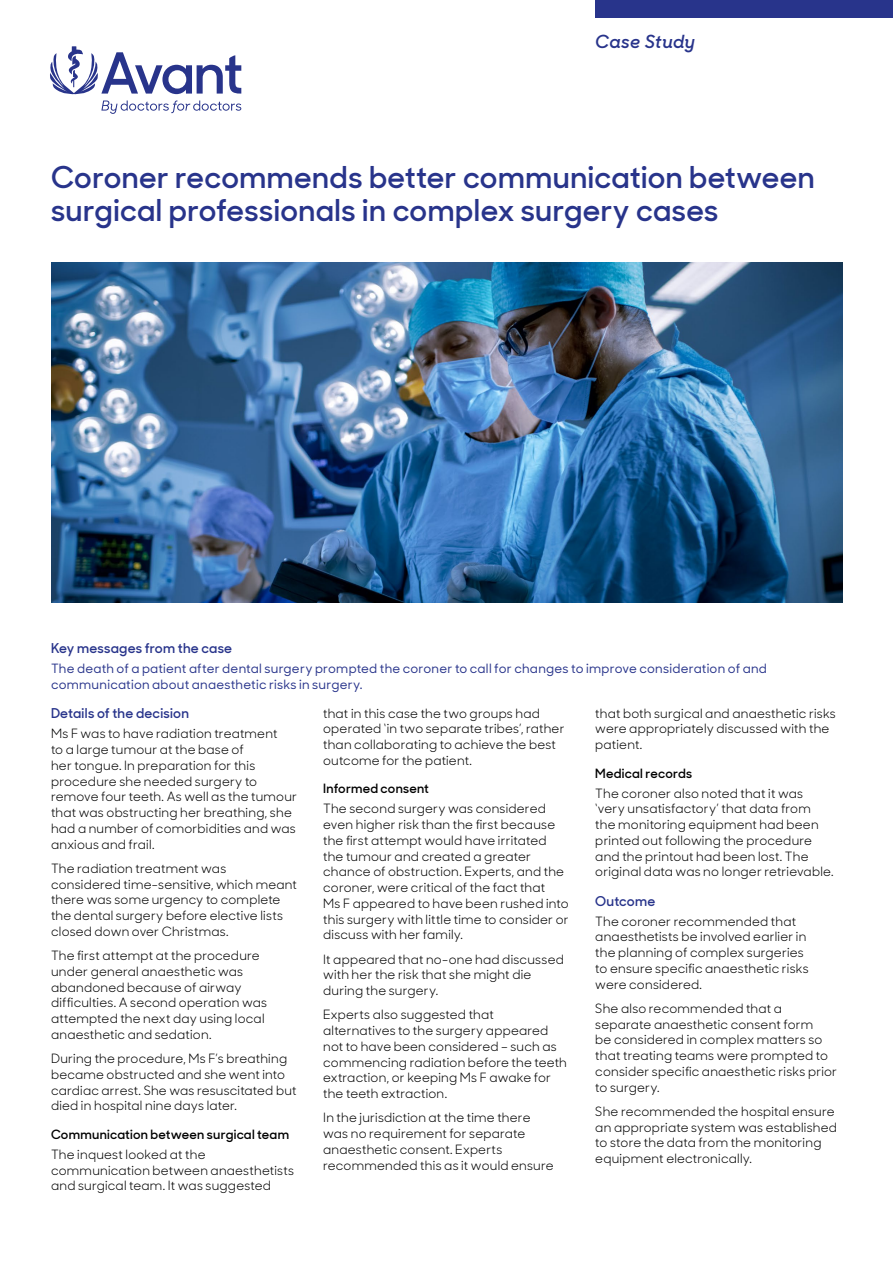
<style>
.page{position:relative;width:893px;height:1263px;background:#fff}
.page>*{position:absolute;margin:0;border:0;box-sizing:border-box;transform-origin:0 0}
.t1{font:600 30px/33px "Sharp Sans Display No 1";letter-spacing:.015em;color:#28348b}
.t2{font:italic 600 18px "Sharp Sans Display No 1";letter-spacing:.03em;color:#28348b}
.t3{font:600 13.5px "Sharp Sans Display No 1";letter-spacing:.02em;color:#28348b}
.t4{font:12.75px/15.8px "Sharp Sans Display No 1";letter-spacing:.015em;color:#000}
.t5{font:500 12.75px/15.8px "Sharp Sans Display No 1";letter-spacing:.02em;color:#28348b}
.t6{font:600 12.75px "Sharp Sans Display No 1";letter-spacing:.02em;color:#000}
</style>
<div class="page">
<div style="left:595px;top:0;width:298px;height:17px;background:#28348b"></div>
<img style="left:51px;top:263px;width:791px;height:340px">
<svg style="left:50px;top:46px;width:191px;height:49px"></svg>
<svg style="left:101px;top:101px;width:140px;height:13px"></svg>
<h2 class="t2" style="left:595px;top:26px;width:101px">Case Study</h2>
<h1 class="t1" style="left:51px;top:159px;width:765px">Coroner recommends better communication between surgical professionals in complex surgery cases</h1>
<p class="t3" style="left:51px;top:638px;width:183px">Key messages from the case</p>
<p class="t5" style="left:51px;top:660px;width:717px">The death of a patient after dental surgery prompted the coroner to call for changes to improve consideration of and communication about anaesthetic risks in surgery.</p>
<p class="t3" style="left:51px;top:703px;width:140px">Details of the decision</p>
<p class="t4" style="left:51px;top:725px;width:248px">Ms F was to have radiation treatment<br>to a large tumour at the base of<br>her tongue. In preparation for this procedure she needed surgery to remove four teeth. As well as the tumour that was obstructing her breathing, she had a number of comorbidities and was anxious and frail.</p>
<p class="t4" style="left:51px;top:859px;width:247px">The radiation treatment was considered time-sensitive, which meant there was some urgency to complete the dental surgery before elective lists closed down over Christmas.</p>
<p class="t4" style="left:51px;top:947px;width:218px">The first attempt at the procedure under general anaesthetic was abandoned because of airway difficulties. A second operation was attempted the next day using local anaesthetic and sedation.</p>
<p class="t4" style="left:51px;top:1050px;width:247px">During the procedure, Ms F’s breathing became obstructed and she went into cardiac arrest. She was resuscitated but died in hospital nine days later.</p>
<p class="t6" style="left:51px;top:1124px;width:240px">Communication between surgical team</p>
<p class="t4" style="left:51px;top:1145px;width:245px">The inquest looked at the communication between anaesthetists and surgical team. It was suggested</p>
<p class="t4" style="left:595px;top:704px;width:242px">that both surgical and anaesthetic risks were appropriately discussed with the patient.</p>
<p class="t6" style="left:595px;top:763px;width:98px">Medical records</p>
<p class="t4" style="left:595px;top:784px;width:240px">The coroner also noted that it was ‘very unsatisfactory’ that data from the monitoring equipment had been printed out following the procedure and the printout had been lost. The original data was no longer retrievable.</p>
<p class="t3" style="left:595px;top:890px;width:62px">Outcome</p>
<p class="t4" style="left:595px;top:912px;width:215px">The coroner recommended that anaesthetists be involved earlier in the planning of complex surgeries to ensure specific anaesthetic risks were considered.</p>
<p class="t4" style="left:595px;top:999px;width:243px">She also recommended that a separate anaesthetic consent form<br>be considered in complex matters so that treating teams were prompted to consider specific anaesthetic risks prior to surgery.</p>
<p class="t4" style="left:595px;top:1102px;width:243px">She recommended the hospital ensure an appropriate system was established to store the data from the monitoring equipment electronically.</p>
<p class="t4" style="left:323px;top:704px;width:243px">that in this case the two groups had operated ‘in two separate tribes’, rather than collaborating to achieve the best outcome for the patient.</p>
<p class="t6" style="left:323px;top:779px;width:107px">Informed consent</p>
<p class="t4" style="left:323px;top:800px;width:247px">The second surgery was considered even higher risk than the first because the first attempt would have irritated the tumour and created a greater chance of obstruction. Experts, and the coroner, were critical of the fact that<br>Ms F appeared to have been rushed into this surgery with little time to consider or discuss with her family.</p>
<p class="t4" style="left:323px;top:950px;width:242px">It appeared that no-one had discussed with her the risk that she might die during the surgery.</p>
<p class="t4" style="left:323px;top:1006px;width:245px">Experts also suggested that alternatives to the surgery appeared not to have been considered – such as commencing radiation before the teeth extraction, or keeping Ms F awake for the teeth extraction.</p>
<p class="t4" style="left:323px;top:1109px;width:232px">In the jurisdiction at the time there was no requirement for separate anaesthetic consent. Experts recommended this as it would ensure</p>
</div>
